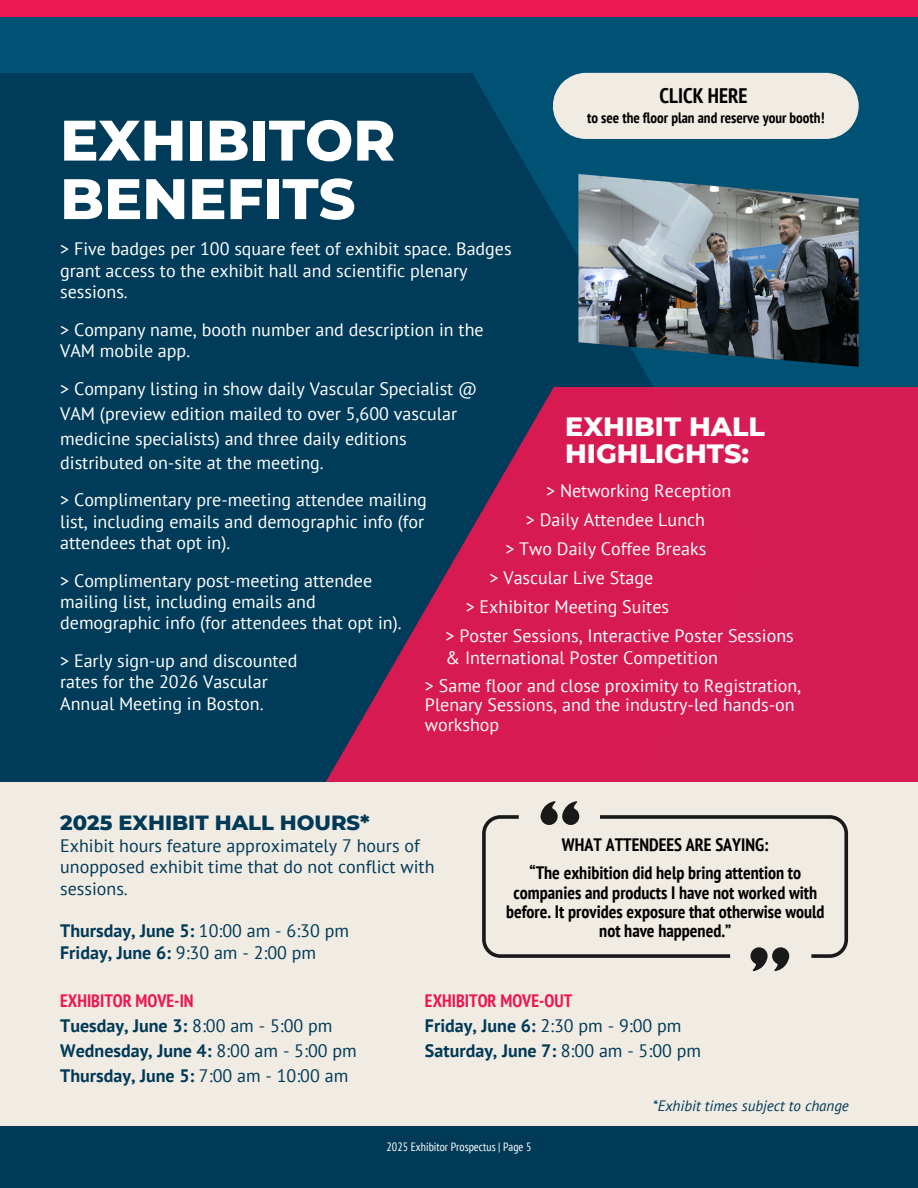
<style>
.page{position:relative;width:918px;height:1188px;background:#005275}
.page>*{position:absolute;margin:0;border:0;box-sizing:border-box;transform-origin:0 0}
.t1{font:800 57px/58.5px "Montserrat";color:#fff}
.t2{font:800 27px/27px "Montserrat";color:#fff}
.t3{font:800 21px "Montserrat";color:#003a57}
.t4{font:700 condensed 21px "PT Sans";color:#000}
.t5{font:18px/21.3px "PT Sans";color:#fff}
.t6{font:700 18px/24.8px "PT Sans";color:#003a57}
.t7{font:700 condensed 18px/19.2px "PT Sans";color:#000;text-align:center}
.t8{font:18px/21.3px "PT Sans";color:#003a57}
.t9{font:700 condensed 15px "PT Sans";color:#000}
.t10{font:italic 15px "PT Sans";color:#003a57}
.t11{font:condensed 12px "PT Sans";color:#fff}
.s1{font-weight:400}
.s2{font-stretch:condensed;color:#ed1752}
</style>
<div class="page">
<div style="left:0;top:73px;width:653px;height:709px;background:#003c5a"></div>
<svg style="left:216px;top:387px;width:702px;height:395px;background:#922555"></svg>
<div style="left:0;top:782px;width:918px;height:354px;background:#f0ebe3"></div>
<div style="left:553px;top:73px;width:306px;height:66px;background:#f0ebe3"></div>
<div style="left:0;top:0;width:918px;height:17px;background:#ed1752"></div>
<img style="left:578px;top:174px;width:281px;height:193px">
<div style="left:0;top:1126px;width:918px;height:62px;background:#003a57"></div>
<svg style="left:482px;top:801px;width:366px;height:170px"></svg>
<h6 class="t1" style="left:60px;top:111px;width:337px">EXHIBITOR<br>BENEFITS</h6>
<h6 class="t5" style="left:60px;top:238px;width:453px">&gt; Five badges per 100 square feet of exhibit space. Badges grant access to the exhibit hall and scientific plenary sessions.</h6>
<h6 class="t5" style="left:60px;top:318px;width:425px">&gt; Company name, booth number and description in the<br>VAM mobile app.</h6>
<p class="t5" style="left:60px;top:376px;width:419px;line-height:24.8px">&gt; Company listing in show daily Vascular Specialist @ VAM (preview edition mailed to over 5,600 vascular medicine specialists) and three daily editions distributed on-site at the meeting.</p>
<p class="t4" style="left:660px;top:82px;width:90px">CLICK HERE</p>
<h1 class="t9" style="left:587px;top:108px;width:239px">to see the floor plan and reserve your booth!</h1>
<h6 class="t2" style="left:565px;top:413px;width:201px">EXHIBIT HALL<br>HIGHLIGHTS:</h6>
<h2 class="t5" style="left:546px;top:480px;width:187px">&gt; Networking Reception</h2>
<h6 class="t5" style="left:526px;top:509px;width:181px">&gt; Daily Attendee Lunch</h6>
<h6 class="t5" style="left:505px;top:538px;width:202px">&gt; Two Daily Coffee Breaks</h6>
<h6 class="t5" style="left:490px;top:567px;width:165px">&gt; Vascular Live Stage</h6>
<h6 class="t5" style="left:466px;top:596px;width:205px">&gt; Exhibitor Meeting Suites</h6>
<h6 class="t5" style="left:446px;top:625px;width:350px">&gt; Poster Sessions, Interactive Poster Sessions &amp; International Poster Competition</h6>
<h6 class="t5" style="left:425px;top:676px;width:378px;line-height:19.2px">&gt; Same floor and close proximity to Registration,<br>Plenary Sessions, and the industry-led hands-on</h6>
<h6 class="t5" style="left:425px;top:713px;width:76px">workshop</h6>
<h6 class="t5" style="left:60px;top:489px;width:368px">&gt; Complimentary pre-meeting attendee mailing list, including emails and demographic info (for attendees that opt in).</h6>
<p class="t5" style="left:60px;top:569px;width:343px">&gt; Complimentary post-meeting attendee mailing list, including emails and demographic info (for attendees that opt in).</p>
<p class="t5" style="left:60px;top:650px;width:239px">&gt; Early sign-up and discounted rates for the 2026 Vascular<br>Annual Meeting in Boston.</p>
<p class="t3" style="left:60px;top:810px;width:311px">2025 EXHIBIT HALL HOURS*</p>
<p class="t8" style="left:60px;top:835px;width:376px">Exhibit hours feature approximately 7 hours of unopposed exhibit time that do not conflict with sessions.</p>
<p class="t6" style="left:60px;top:920px;width:290px;line-height:21.3px">Thursday, June 5: <span class="s1">10:00 am - 6:30 pm<br></span>Friday, June 6: <span class="s1">9:30 am - 2:00 pm</span></p>
<p class="t7" style="left:530px;top:831px;width:273px;line-height:28.2px">WHAT ATTENDEES ARE SAYING:<br>“The exhibition did help bring attention to</p>
<p class="t7" style="left:506px;top:882px;width:320px">companies and products I have not worked with before. It provides exposure that otherwise would not have happened.”</p>
<p class="t6" style="left:60px;top:988px;width:298px"><span class="s2">EXHIBITOR MOVE-IN<br></span>Tuesday, June 3: <span class="s1">8:00 am - 5:00 pm<br></span>Wednesday, June 4: <span class="s1">8:00 am - 5:00 pm<br></span>Thursday, June 5: <span class="s1">7:00 am - 10:00 am</span></p>
<p class="t6" style="left:425px;top:988px;width:278px"><span class="s2">EXHIBITOR MOVE-OUT<br></span>Friday, June 6: <span class="s1">2:30 pm - 9:00 pm<br></span>Saturday, June 7: <span class="s1">8:00 am - 5:00 pm</span></p>
<p class="t11" style="left:387px;top:1139px;width:146px">2025 Exhibitor Prospectus | Page 5</p>
<p class="t10" style="left:653px;top:1096px;width:198px">*Exhibit times subject to change</p>
</div>
